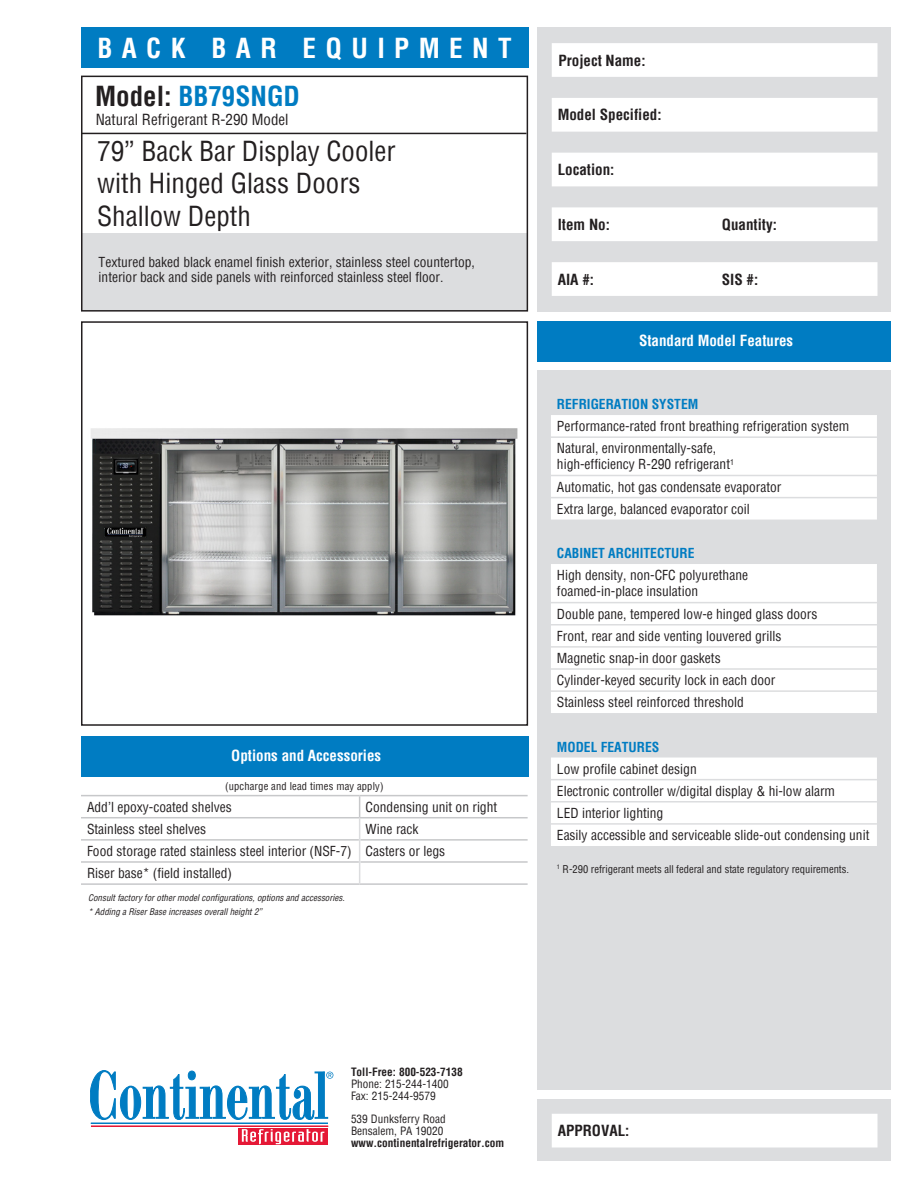
<style>
.page{position:relative;width:918px;height:1188px;background:#fff}
.page>*{position:absolute;margin:0;border:0;box-sizing:border-box;transform-origin:0 0}
.t1{font:condensed 27px "Helvetica";color:#231f20}
.t2{font:700 condensed 27px "Helvetica";letter-spacing:.35em;color:#fff}
.t3{font:700 condensed 27px "Helvetica";color:#007cc2}
.t4{font:700 condensed 15px "Helvetica";color:#231f20}
.t5{font:700 condensed 15px "Helvetica";color:#fff}
.t6{font:condensed 15px "Helvetica";color:#231f20}
.t7{font:condensed 13.5px/15px "Helvetica";color:#231f20}
.t8{font:700 condensed 13.5px "Helvetica";color:#007cc2}
.t9{font:condensed 11.25px/12px "Helvetica";color:#231f20}
.t10{font:700 condensed 11.25px "Helvetica";color:#231f20}
.t11{font:condensed 10.5px "Helvetica";color:#231f20}
.t12{font:italic condensed 9px "Helvetica";color:#231f20}
.s1{color:#231f20}
</style>
<div class="page">
<div style="left:538px;top:1099px;width:353px;height:62px;background:#dcdddf"></div>
<div style="left:81px;top:233px;width:446px;height:77px;background:#dcdddf"></div>
<div style="left:81px;top:321px;width:447px;height:405px;border:2px solid #231f20"></div>
<div style="left:538px;top:321px;width:353px;height:40px;background:#007cc2"></div>
<div style="left:538px;top:370px;width:353px;height:720px;background:#dcdddf"></div>
<div style="left:538px;top:27px;width:353px;height:285px;background:#dcdddf"></div>
<hr style="left:91px;top:1123px;width:237px;height:1px;background:#007cc2">
<hr style="left:91px;top:1126px;width:237px;height:1px;background:#e51836">
<svg style="left:238px;top:1128px;width:90px;height:17px"></svg>
<svg style="left:242px;top:1129px;width:82px;height:15px"></svg>
<svg style="left:90px;top:1070px;width:243px;height:50px"></svg>
<svg style="left:552px;top:43px;width:326px;height:253px;fill:#fff"></svg>
<div style="left:81px;top:76px;width:447px;height:236px;border:2px solid #231f20"></div>
<div style="left:81px;top:27px;width:447px;height:40px;background:#007cc2"></div>
<div style="left:552px;top:1114px;width:326px;height:34px;background:#fff"></div>
<div style="left:81px;top:736px;width:447px;height:40px;background:#007cc2"></div>
<hr style="left:81px;top:133px;width:445px;height:1px;background:#231f20">
<img style="left:91px;top:428px;width:427px;height:188px">
<div style="left:551px;top:415px;width:326px;height:60px;background:#fff"></div>
<svg style="left:551px;top:476px;width:326px;height:370px;fill:#fff"></svg>
<svg style="left:551px;top:520px;width:326px;height:215px;fill:#fff"></svg>
<hr style="left:551px;top:602px;width:326px;height:1px;background:#dcdddf">
<hr style="left:551px;top:624px;width:326px;height:2px;background:#dcdddf">
<hr style="left:551px;top:646px;width:326px;height:2px;background:#dcdddf">
<hr style="left:551px;top:436px;width:326px;height:2px;background:#dcdddf">
<hr style="left:551px;top:497px;width:326px;height:1px;background:#dcdddf">
<hr style="left:551px;top:779px;width:326px;height:1px;background:#dcdddf">
<hr style="left:551px;top:823px;width:326px;height:2px;background:#dcdddf">
<hr style="left:551px;top:801px;width:326px;height:2px;background:#dcdddf">
<hr style="left:551px;top:668px;width:326px;height:2px;background:#dcdddf">
<hr style="left:551px;top:690px;width:326px;height:2px;background:#dcdddf">
<hr style="left:81px;top:839px;width:278px;height:2px;background:#c7c8ca">
<hr style="left:81px;top:861px;width:278px;height:2px;background:#c7c8ca">
<hr style="left:81px;top:883px;width:279px;height:2px;background:#c7c8ca">
<hr style="left:81px;top:795px;width:279px;height:1px;background:#c7c8ca">
<hr style="left:360px;top:795px;width:168px;height:1px;background:#c7c8ca">
<hr style="left:81px;top:817px;width:279px;height:1px;background:#c7c8ca">
<hr style="left:360px;top:817px;width:168px;height:1px;background:#c7c8ca">
<hr style="left:360px;top:839px;width:168px;height:2px;background:#c7c8ca">
<hr style="left:360px;top:861px;width:168px;height:2px;background:#c7c8ca">
<hr style="left:360px;top:883px;width:168px;height:2px;background:#c7c8ca">
<svg style="left:359px;top:796px;width:1px;height:87px"></svg>
<h1 class="t2" style="left:97px;top:30px;width:416px">BACK BAR EQUIPMENT</h1>
<p class="t3" style="left:95px;top:78px;width:206px"><span class="s1">Model:</span> BB79SNGD</p>
<p class="t6" style="left:96px;top:109px;width:194px">Natural Refrigerant R-290 Model</p>
<p class="t1" style="left:97px;top:134px;width:300px">79” Back Bar Display Cooler</p>
<p class="t1" style="left:97px;top:166px;width:265px">with Hinged Glass Doors</p>
<p class="t1" style="left:97px;top:199px;width:155px">Shallow Depth</p>
<p class="t7" style="left:99px;top:255px;width:378px">Textured baked black enamel finish exterior, stainless steel countertop, interior back and side panels with reinforced stainless steel floor.</p>
<p class="t5" style="left:231px;top:746px;width:151px">Options and Accessories</p>
<p class="t11" style="left:225px;top:779px;width:160px">(upcharge and lead times may apply)</p>
<p class="t7" style="left:87px;top:799px;width:146px">Add’l epoxy-coated shelves</p>
<p class="t7" style="left:366px;top:799px;width:133px">Condensing unit on right</p>
<p class="t7" style="left:87px;top:821px;width:121px">Stainless steel shelves</p>
<p class="t7" style="left:366px;top:821px;width:54px">Wine rack</p>
<p class="t7" style="left:87px;top:843px;width:266px">Food storage rated stainless steel interior (NSF-7)</p>
<p class="t7" style="left:366px;top:843px;width:81px">Casters or legs</p>
<p class="t7" style="left:87px;top:865px;width:147px">Riser base* (field installed)</p>
<p class="t12" style="left:88px;top:892px;width:258px">Consult factory for other model configurations, options and accessories.</p>
<p class="t12" style="left:88px;top:906px;width:175px">* Adding a Riser Base increases overall height 2”</p>
<p class="t4" style="left:559px;top:50px;width:89px">Project Name:</p>
<p class="t4" style="left:558px;top:105px;width:105px">Model Specified:</p>
<p class="t4" style="left:558px;top:160px;width:58px">Location:</p>
<p class="t4" style="left:558px;top:215px;width:54px">Item No:</p>
<p class="t4" style="left:722px;top:215px;width:57px">Quantity:</p>
<p class="t4" style="left:558px;top:269px;width:38px">AIA #:</p>
<p class="t4" style="left:722px;top:269px;width:38px">SIS #:</p>
<p class="t5" style="left:639px;top:331px;width:156px">Standard Model Features</p>
<p class="t8" style="left:557px;top:395px;width:143px">REFRIGERATION SYSTEM</p>
<p class="t7" style="left:557px;top:419px;width:294px">Performance-rated front breathing refrigeration system</p>
<p class="t7" style="left:557px;top:441px;width:161px">Natural, environmentally-safe,</p>
<p class="t7" style="left:557px;top:457px;width:179px">high-efficiency R-290 refrigerant<sup>1</sup></p>
<p class="t7" style="left:557px;top:479px;width:226px">Automatic, hot gas condensate evaporator</p>
<p class="t7" style="left:557px;top:501px;width:195px">Extra large, balanced evaporator coil</p>
<p class="t8" style="left:557px;top:544px;width:139px">CABINET ARCHITECTURE</p>
<p class="t7" style="left:557px;top:567px;width:193px">High density, non-CFC polyurethane</p>
<p class="t7" style="left:557px;top:584px;width:143px">foamed-in-place insulation</p>
<p class="t7" style="left:557px;top:606px;width:262px">Double pane, tempered low-e hinged glass doors</p>
<p class="t7" style="left:557px;top:628px;width:226px">Front, rear and side venting louvered grills</p>
<p class="t7" style="left:557px;top:650px;width:165px">Magnetic snap-in door gaskets</p>
<p class="t7" style="left:557px;top:672px;width:220px">Cylinder-keyed security lock in each door</p>
<p class="t7" style="left:557px;top:695px;width:189px">Stainless steel reinforced threshold</p>
<p class="t8" style="left:557px;top:738px;width:104px">MODEL FEATURES</p>
<p class="t7" style="left:557px;top:761px;width:141px">Low profile cabinet design</p>
<p class="t7" style="left:557px;top:783px;width:280px">Electronic controller w/digital display &amp; hi-low alarm</p>
<p class="t7" style="left:557px;top:805px;width:108px">LED interior lighting</p>
<p class="t7" style="left:557px;top:827px;width:314px">Easily accessible and serviceable slide-out condensing unit</p>
<p class="t11" style="left:557px;top:862px;width:294px"><sup>1</sup> R-290 refrigerant meets all federal and state regulatory requirements.</p>
<p class="t10" style="left:351px;top:1065px;width:113px">Toll-Free: 800-523-7138</p>
<p class="t9" style="left:351px;top:1078px;width:99px">Phone: 215-244-1400<br>Fax: 215-244-9579</p>
<p class="t9" style="left:351px;top:1113px;width:96px">539 Dunksferry Road<br>Bensalem, PA 19020</p>
<p class="t10" style="left:351px;top:1135px;width:155px">www.continentalrefrigerator.com</p>
<p class="t4" style="left:558px;top:1121px;width:73px">APPROVAL:</p>
</div>
